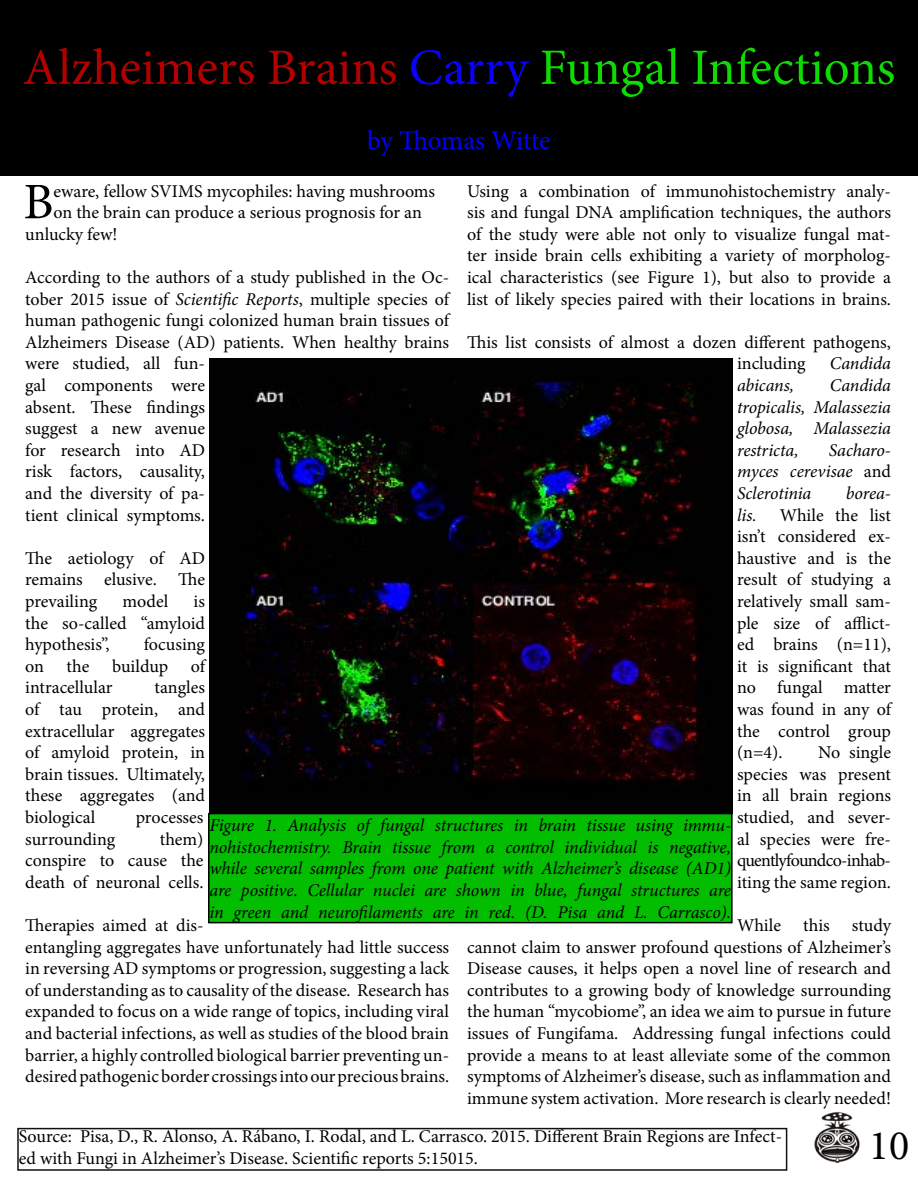
<style>
.page{position:relative;width:918px;height:1188px;background:#fff}
.page>*{position:absolute;margin:0;border:0;box-sizing:border-box;transform-origin:0 0}
.t1{font:51.3px "Minion Pro";color:#000}
.t2{font:51px "Minion Pro";color:#b20001}
.t3{font:42px "Minion Pro";color:#000}
.t4{font:27px "Minion Pro";letter-spacing:-.01em;color:#0100fe}
.t5{font:18px/21.6px "Minion Pro";color:#000;text-align:justify}
.t6{font:italic 18px/21.6px "Minion Pro";letter-spacing:-.005em;color:#000;text-align:justify}
.s1{color:#0a00ff}
.s2{color:#0edc00}
.s3{font-style:italic}
.s4{font-style:normal}
</style>
<div class="page">
<div style="left:0;top:0;width:918px;height:176px;background:#000"></div>
<img style="left:210px;top:358px;width:523px;height:455px">
<div style="left:209px;top:814px;width:523px;height:109px;background:#03be00"></div>
<div style="left:208px;top:813px;width:525px;height:110px;border:2px solid #000"></div>
<img style="left:814px;top:1111px;width:46px;height:52px">
<div style="left:17px;top:1128px;width:770px;height:43px;border:2px solid #10100e"></div>
<h2 class="t2" style="left:23px;top:33px;width:874px">Alzheimers Brains <span class="s1">Carry</span> <span class="s2">Fungal Infections</span></h2>
<h3 class="t4" style="left:367px;top:122px;width:185px">by Thomas Witte</h3>
<h1 class="t1" style="left:23px;top:168px;width:32px">B</h1>
<p class="t5" style="left:53px;top:180px;width:383px">eware, fellow SVIMS mycophiles: having mushrooms</p>
<p class="t5" style="left:467px;top:180px;width:425px">Using a combination of immunohistochemistry analy&shy;sis and fungal DNA amplification techniques, the authors of the study were able not only to visualize fungal mat&shy;ter inside brain cells exhibiting a variety of morpholog&shy;ical characteristics (see Figure 1), but also to provide a list of likely species paired with their locations in brains.</p>
<p class="t5" style="left:737px;top:331px;width:155px;text-indent:-270px">This list consists of almost a dozen different pathogens, including</p>
<p class="t5" style="left:53px;top:202px;width:370px">on the brain can produce a serious prognosis for an</p>
<p class="t5" style="left:25px;top:223px;width:94px">unlucky few!</p>
<p class="t5" style="left:25px;top:267px;width:425px;text-align:left">According to the authors of a study published in the Oc&shy;tober 2015 issue of <span class="s3">Scientific Reports</span>, multiple species of human pathogenic fungi colonized human brain tissues of Alzheimers Disease (AD) patients. When healthy brains were studied, all fun-<br>gal components were<br>absent. These findings<br>suggest a new avenue<br>for research into AD<br>risk factors, causality,<br>and the diversity of pa-<br>tient clinical symptoms.</p>
<p class="t5" style="left:25px;top:547px;width:181px">The aetiology of AD remains elusive. The prevailing</p>
<p class="t6" style="left:830px;top:353px;width:63px">Candida</p>
<p class="t6" style="left:737px;top:375px;width:155px;text-indent:93px">Candida tropicalis, Malassezia globosa, Malassezia restricta,</p>
<p class="t6" style="left:737px;top:375px;width:58px">abicans,</p>
<p class="t6" style="left:737px;top:439px;width:155px;text-indent:92px">Sacharo&shy;myces cerevisae <span class="s4">and </span>Sclerotinia</p>
<p class="t6" style="left:846px;top:483px;width:47px">borea-</p>
<p class="t5" style="left:737px;top:504px;width:155px;text-indent:43px">While the list isn’t considered ex&shy;haustive and is the result of studying a relatively small sam&shy;ple size of afflict&shy;ed brains (n=11), it is significant that no fungal matter was found in any of the control group (n=4).</p>
<p class="t6" style="left:737px;top:504px;width:21px">lis.</p>
<p class="t5" style="left:123px;top:591px;width:47px">model</p>
<p class="t5" style="left:25px;top:591px;width:181px;text-indent:168px">is the so-called “amyloid hypothesis”,</p>
<p class="t5" style="left:144px;top:634px;width:63px">focusing</p>
<p class="t5" style="left:25px;top:655px;width:20px">on</p>
<p class="t5" style="left:67px;top:655px;width:24px">the</p>
<p class="t5" style="left:112px;top:655px;width:58px">buildup</p>
<p class="t5" style="left:191px;top:655px;width:16px">of</p>
<p class="t5" style="left:25px;top:677px;width:89px">intracellular</p>
<p class="t5" style="left:25px;top:677px;width:181px;text-indent:129px">tangles of tau protein, and extracellular aggregates of amyloid protein, in brain tissues. Ultimately, these aggregates (and biological</p>
<p class="t5" style="left:737px;top:742px;width:155px;text-indent:81px">No single species was present in all brain regions studied, and sever&shy;al species were fre&shy;quently found co-inhab&shy;iting the same region.</p>
<p class="t5" style="left:467px;top:915px;width:425px;text-indent:270px">While this study cannot claim to answer profound questions of Alzheimer’s Disease causes, it helps open a novel line of research and contributes to a growing body of knowledge surrounding the human “mycobiome”, an idea we aim to pursue in future issues of Fungifama. Addressing fungal infections could provide a means to at least alleviate some of the common symptoms of Alzheimer’s disease, such as inflammation and immune system activation. More research is clearly needed!</p>
<p class="t5" style="left:136px;top:807px;width:69px">processes</p>
<p class="t6" style="left:210px;top:815px;width:523px">Figure 1. Analysis of fungal structures in brain tissue using immu&shy;nohistochemistry. Brain tissue from a control individual is negative, while several samples from one patient with Alzheimer’s disease (AD1) are positive. Cellular nuclei are shown in blue, fungal structures are in green and neurofilaments are in red. (D. Pisa and L. Carrasco).</p>
<p class="t5" style="left:25px;top:828px;width:180px;text-indent:135px">them) conspire to cause the death of neuronal cells.</p>
<p class="t5" style="left:25px;top:915px;width:425px;text-align:left">Therapies aimed at dis-<br>entangling aggregates have unfortunately had little success in reversing AD symptoms or progression, suggesting a lack of understanding as to causality of the disease. Research has expanded to focus on a wide range of topics, including viral and bacterial infections, as well as studies of the blood brain barrier, a highly controlled biological barrier preventing un&shy;desired pathogenic border crossings into our precious brains.</p>
<p class="t5" style="left:25px;top:828px;width:92px">surrounding</p>
<p class="t5" style="left:19px;top:1126px;width:765px">Source: Pisa, D., R. Alonso, A. Rábano, I. Rodal, and L. Carrasco. 2015. Different Brain Regions are Infect&shy;ed with Fungi in Alzheimer’s Disease. Scientific reports 5:15015.</p>
<h3 class="t3" style="left:869px;top:1118px;width:42px">10</h3>
</div>
